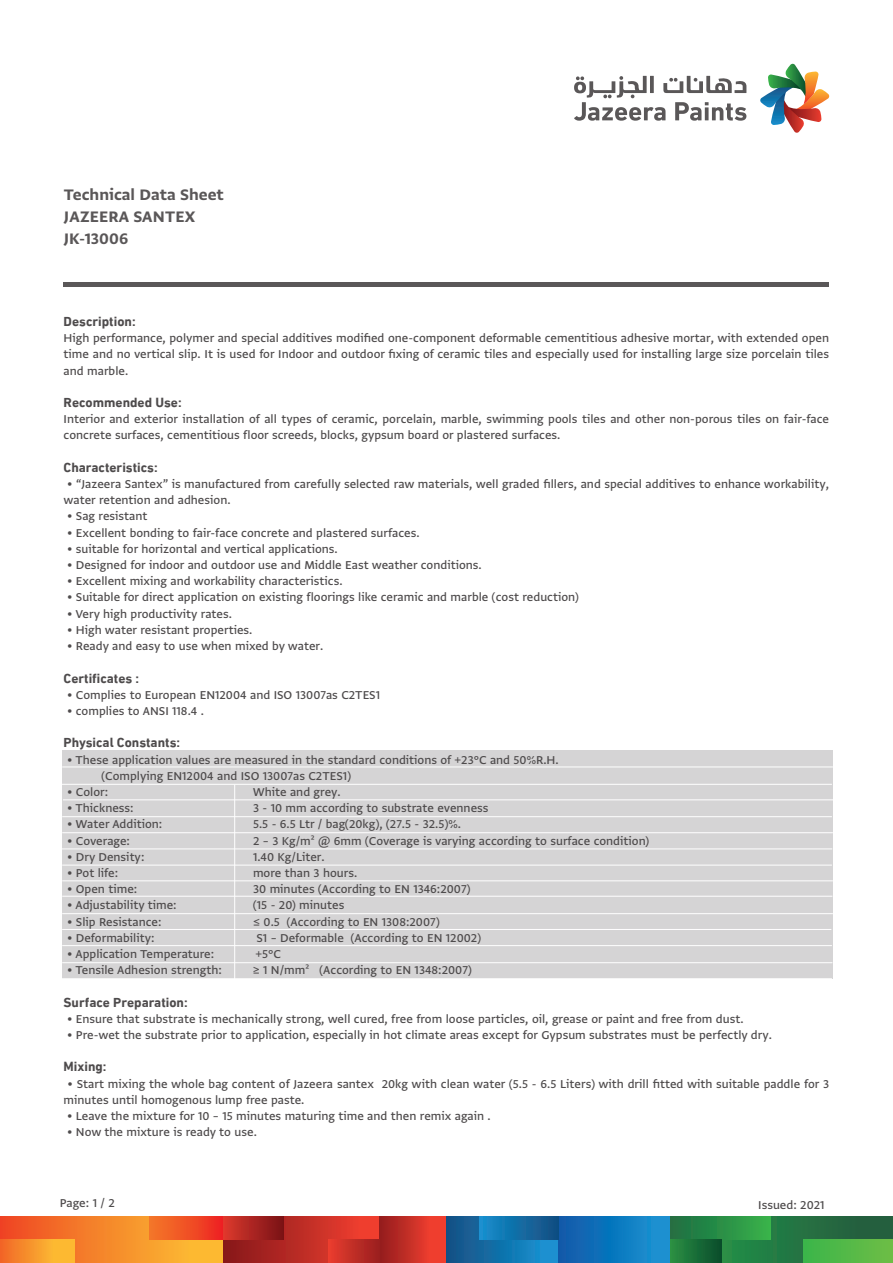
<style>
.page{position:relative;width:893px;height:1263px;background:#fff}
.page>*{position:absolute;margin:0;border:0;box-sizing:border-box;transform-origin:0 0}
.t1{font:700 18px/21.6px "Greta Arabic AR+LT";color:#5a5758}
.t2{font:500 13.5px/16.2px "Greta Arabic AR+LT";color:#4e4b4c}
.t3{font:700 13.5px "DIN Next LTW23";color:#4e4b4c}
</style>
<div class="page">
<div style="left:62px;top:750px;width:770px;height:228px;background:#d5d4d5"></div>
<hr style="left:62px;top:896px;width:770px;height:1px;background:#fff">
<hr style="left:62px;top:816px;width:770px;height:1px;background:#fff">
<hr style="left:62px;top:945px;width:770px;height:1px;background:#fff">
<hr style="left:62px;top:865px;width:770px;height:1px;background:#fff">
<hr style="left:62px;top:913px;width:771px;height:1px;background:#fff">
<hr style="left:62px;top:962px;width:770px;height:1px;background:#fff">
<hr style="left:62px;top:929px;width:769px;height:1px;background:#fff">
<hr style="left:61px;top:784px;width:771px;height:1px;background:#fff">
<hr style="left:62px;top:832px;width:771px;height:1px;background:#fff">
<hr style="left:62px;top:880px;width:771px;height:1px;background:#fff">
<hr style="left:62px;top:767px;width:771px;height:1px;background:#fff">
<hr style="left:63px;top:800px;width:771px;height:1px;background:#fff">
<hr style="left:234px;top:784px;width:1px;height:261px;background:#fff">
<svg style="left:574px;top:76px;width:172px;height:45px"></svg>
<svg style="left:760px;top:64px;width:70px;height:69px"></svg>
<div style="left:0;top:1216px;width:223px;height:47px;background:linear-gradient(to right,#ef4923,#fec833)"></div>
<div style="left:150px;top:1216px;width:73px;height:23px;background:linear-gradient(to right,#f47a28,#ed2422)"></div>
<div style="left:0;top:1239px;width:74px;height:24px;background:linear-gradient(to right,#f26b27,#ffc833)"></div>
<svg style="left:721px;top:1216px;width:172px;height:47px;background:#247342"></svg>
<div style="left:804px;top:1239px;width:89px;height:24px;background:linear-gradient(to right,#3bb54a,#6ebe45)"></div>
<div style="left:670px;top:1216px;width:100px;height:23px;background:linear-gradient(to right,#1d6d43,#37b14a)"></div>
<div style="left:670px;top:1239px;width:51px;height:24px;background:linear-gradient(to right,#2b9043,#094d2c)"></div>
<div style="left:223px;top:1216px;width:156px;height:47px;background:linear-gradient(to right,#85171a,#f74231)"></div>
<div style="left:379px;top:1216px;width:67px;height:47px;background:linear-gradient(to right,#951d1e,#ff4431)"></div>
<div style="left:328px;top:1239px;width:51px;height:24px;background:linear-gradient(to right,#ea3d2e,#9a1f1f)"></div>
<div style="left:223px;top:1216px;width:61px;height:23px;background:linear-gradient(to right,#de392d,#771115)"></div>
<div style="left:446px;top:1216px;width:112px;height:47px;background:linear-gradient(to right,#125083,#1996d6)"></div>
<svg style="left:558px;top:1216px;width:112px;height:47px;background:#1177be"></svg>
<div style="left:480px;top:1216px;width:78px;height:23px;background:linear-gradient(to right,#158fcd,#134d81)"></div>
<hr style="left:63px;top:282px;width:766px;height:4px;background:#5a5758">
<hr style="left:62px;top:849px;width:770px;height:1px;background:#fff">
<h1 class="t1" style="left:64px;top:183px;width:161px">Technical Data Sheet<br>JAZEERA SANTEX<br>JK-13006</h1>
<p class="t3" style="left:64px;top:313px;width:74px">Description:</p>
<p class="t2" style="left:64px;top:329px;width:767px;text-align:justify">High performance, polymer and special additives modified one-component deformable cementitious adhesive mortar, with extended open time and no vertical slip. It is used for Indoor and outdoor fixing of ceramic tiles and especially used for installing large size porcelain tiles and marble.</p>
<p class="t3" style="left:64px;top:394px;width:120px">Recommended Use:</p>
<p class="t2" style="left:64px;top:410px;width:767px">Interior and exterior installation of all types of ceramic, porcelain, marble, swimming pools tiles and other non-porous tiles on fair-face concrete surfaces, cementitious floor screeds, blocks, gypsum board or plastered surfaces.</p>
<p class="t3" style="left:64px;top:459px;width:96px">Characteristics:</p>
<p class="t2" style="left:64px;top:475px;width:767px">• “Jazeera Santex” is manufactured from carefully selected raw materials, well graded fillers, and special additives to enhance workability, water retention and adhesion.</p>
<p class="t2" style="left:67px;top:507px;width:82px">• Sag resistant</p>
<p class="t2" style="left:67px;top:523px;width:354px">• Excellent bonding to fair-face concrete and plastered surfaces.</p>
<p class="t2" style="left:67px;top:539px;width:272px">• suitable for horizontal and vertical applications.</p>
<p class="t2" style="left:67px;top:556px;width:416px">• Designed for indoor and outdoor use and Middle East weather conditions.</p>
<p class="t2" style="left:67px;top:572px;width:277px">• Excellent mixing and workability characteristics.</p>
<p class="t2" style="left:67px;top:588px;width:513px">• Suitable for direct application on existing floorings like ceramic and marble (cost reduction)</p>
<p class="t2" style="left:67px;top:604px;width:166px">• Very high productivity rates.</p>
<p class="t2" style="left:67px;top:620px;width:187px">• High water resistant properties.</p>
<p class="t2" style="left:67px;top:637px;width:258px">• Ready and easy to use when mixed by water.</p>
<p class="t3" style="left:64px;top:670px;width:77px">Certificates :</p>
<p class="t2" style="left:67px;top:685px;width:315px">• Complies to European EN12004 and ISO 13007as C2TES1</p>
<p class="t2" style="left:67px;top:701px;width:138px">• complies to ANSI 118.4 .</p>
<p class="t3" style="left:64px;top:735px;width:118px">Physical Constants:</p>
<p class="t2" style="left:101px;top:750px;width:459px;text-indent:-34px">• These application values are measured in the standard conditions of +23°C and 50%R.H. (Complying EN12004 and ISO 13007as C2TES1)</p>
<p class="t2" style="left:67px;top:782px;width:43px">• Color:</p>
<p class="t2" style="left:253px;top:782px;width:89px">White and grey.</p>
<p class="t2" style="left:67px;top:799px;width:68px">• Thickness:</p>
<p class="t2" style="left:253px;top:799px;width:237px">3 - 10 mm according to substrate evenness</p>
<p class="t2" style="left:67px;top:815px;width:97px">• Water Addition:</p>
<p class="t2" style="left:253px;top:815px;width:209px">5.5 - 6.5 Ltr / bag(20kg), (27.5 - 32.5)%.</p>
<p class="t2" style="left:67px;top:831px;width:64px">• Coverage:</p>
<p class="t2" style="left:253px;top:831px;width:398px">2 – 3 Kg/m² @ 6mm (Coverage is varying according to surface condition)</p>
<p class="t2" style="left:67px;top:847px;width:79px">• Dry Density:</p>
<p class="t2" style="left:253px;top:847px;width:73px">1.40 Kg/Liter.</p>
<p class="t2" style="left:67px;top:863px;width:53px">• Pot life:</p>
<p class="t2" style="left:253px;top:863px;width:106px">more than 3 hours.</p>
<p class="t2" style="left:67px;top:880px;width:72px">• Open time:</p>
<p class="t2" style="left:253px;top:880px;width:219px">30 minutes (According to EN 1346:2007)</p>
<p class="t2" style="left:67px;top:896px;width:111px">• Adjustability time:</p>
<p class="t2" style="left:253px;top:896px;width:93px">(15 - 20) minutes</p>
<p class="t2" style="left:67px;top:912px;width:96px">• Slip Resistance:</p>
<p class="t2" style="left:253px;top:912px;width:188px">≤ 0.5 (According to EN 1308:2007)</p>
<p class="t2" style="left:67px;top:928px;width:89px">• Deformability:</p>
<p class="t2" style="left:256px;top:928px;width:226px">S1 – Deformable (According to EN 12002)</p>
<p class="t2" style="left:67px;top:944px;width:149px">• Application Temperature:</p>
<p class="t2" style="left:255px;top:944px;width:27px">+5°C</p>
<p class="t2" style="left:67px;top:961px;width:156px">• Tensile Adhesion strength:</p>
<p class="t2" style="left:253px;top:961px;width:221px">≥ 1 N/mm² (According to EN 1348:2007)</p>
<p class="t3" style="left:64px;top:994px;width:126px">Surface Preparation:</p>
<p class="t2" style="left:67px;top:1009px;width:678px">• Ensure that substrate is mechanically strong, well cured, free from loose particles, oil, grease or paint and free from dust.</p>
<p class="t2" style="left:67px;top:1025px;width:706px">• Pre-wet the substrate prior to application, especially in hot climate areas except for Gypsum substrates must be perfectly dry.</p>
<p class="t3" style="left:64px;top:1059px;width:44px">Mixing:</p>
<p class="t2" style="left:64px;top:1074px;width:767px">• Start mixing the whole bag content of Jazeera santex 20kg with clean water (5.5 - 6.5 Liters) with drill fitted with suitable paddle for 3 minutes until homogenous lump free paste.</p>
<p class="t2" style="left:67px;top:1106px;width:425px">• Leave the mixture for 10 – 15 minutes maturing time and then remix again .</p>
<p class="t2" style="left:67px;top:1123px;width:191px">• Now the mixture is ready to use.</p>
<p class="t2" style="left:60px;top:1193px;width:57px">Page: 1 / 2</p>
<p class="t2" style="left:758px;top:1195px;width:68px">Issued: 2021</p>
</div>
